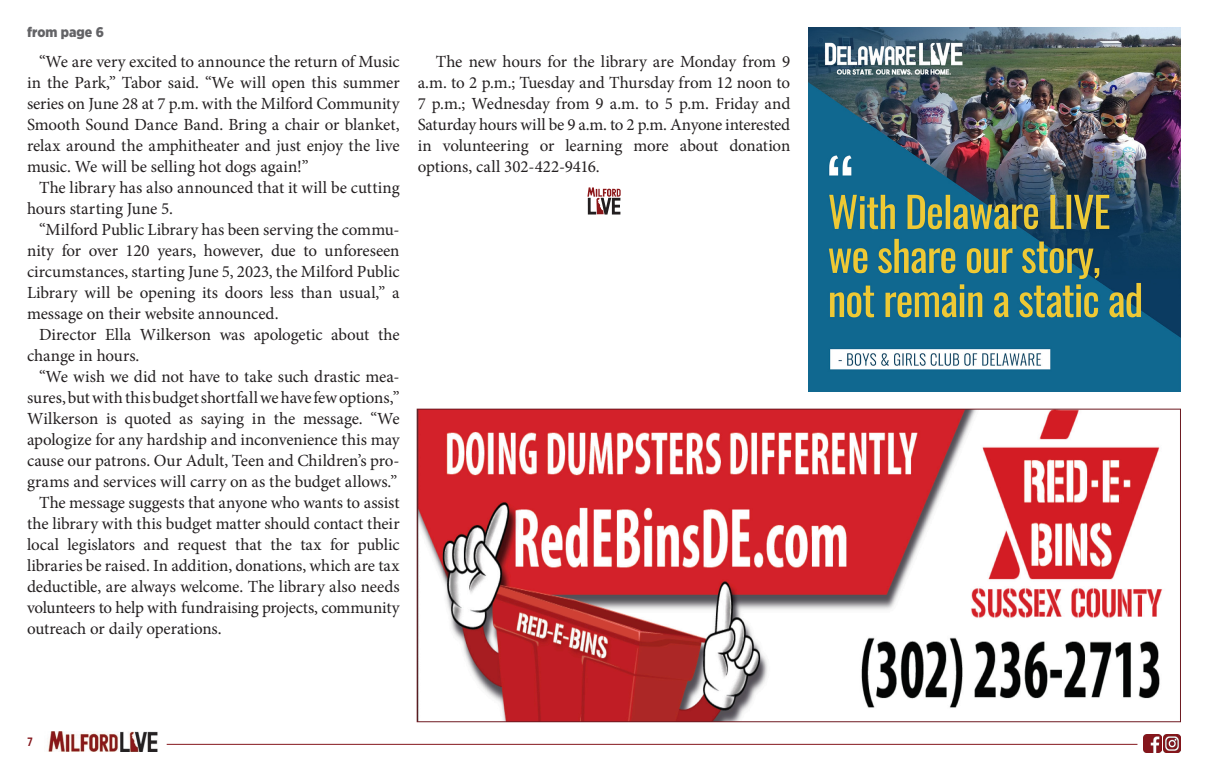
<style>
.page{position:relative;width:1208px;height:769px;background:#fff}
.page>*{position:absolute;margin:0;border:0;box-sizing:border-box;transform-origin:0 0}
.body_copy{font:17px/21px "Minion Pro";letter-spacing:-.005em;color:#231f20;text-align:justify}
.t1{font:900 14px "Gotham Narrow";letter-spacing:.005em;color:#636366}
.t2{font:600 12px "Avenir Next Condensed";color:#84161c}
</style>
<div class="page">
<img style="left:48px;top:731px;width:110px;height:19px">
<hr style="left:167px;top:743px;width:970px;height:1px;background:#84161c">
<img style="left:1143px;top:734px;width:18px;height:18px">
<img style="left:1163px;top:734px;width:17px;height:18px">
<svg style="left:587px;top:187px;width:33px;height:27px"></svg>
<img style="left:419px;top:410px;width:744px;height:309px">
<img style="left:808px;top:27px;width:372px;height:364px">
<p class="t1" style="left:27px;top:23px;width:78px">from page 6</p>
<p class="body_copy" style="left:27px;top:51px;width:374px;text-indent:12px">“We are very excited to announce the return of Music in the Park,” Tabor said. “We will open this summer series on June 28 at 7 p.m. with the Milford Community Smooth Sound Dance Band. Bring a chair or blanket, relax around the amphitheater and just enjoy the live music. We will be selling hot dogs again!”</p>
<p class="body_copy" style="left:27px;top:177px;width:374px;text-indent:12px">The library has also announced that it will be cutting hours starting June 5.</p>
<p class="body_copy" style="left:27px;top:219px;width:374px;text-indent:12px">“Milford Public Library has been serving the commu&shy;nity for over 120 years, however, due to unforeseen circumstances, starting June 5, 2023, the Milford Public Library will be opening its doors less than usual,” a message on their website announced.</p>
<p class="body_copy" style="left:27px;top:324px;width:374px;text-indent:12px">Director Ella Wilkerson was apologetic about the change in hours.</p>
<p class="body_copy" style="left:27px;top:366px;width:374px;text-indent:12px">“We wish we did not have to take such drastic mea&shy;sures, but with this budget shortfall we have few options,” Wilkerson is quoted as saying in the message. “We apologize for any hardship and inconvenience this may cause our patrons. Our Adult, Teen and Children’s pro&shy;grams and services will carry on as the budget allows.”</p>
<p class="body_copy" style="left:27px;top:492px;width:374px;text-indent:12px">The message suggests that anyone who wants to assist the library with this budget matter should contact their local legislators and request that the tax for public libraries be raised. In addition, donations, which are tax deductible, are always welcome. The library also needs volunteers to help with fundraising projects, community outreach or daily operations.</p>
<p class="body_copy" style="left:417px;top:51px;width:374px;text-indent:18px">The new hours for the library are Monday from 9 a.m. to 2 p.m.; Tuesday and Thursday from 12 noon to 7 p.m.; Wednesday from 9 a.m. to 5 p.m. Friday and Saturday hours will be 9 a.m. to 2 p.m. Anyone interested in volunteering or learning more about donation options, call 302-422-9416.</p>
<p class="t2" style="left:27px;top:730px;width:7px">7</p>
</div>
